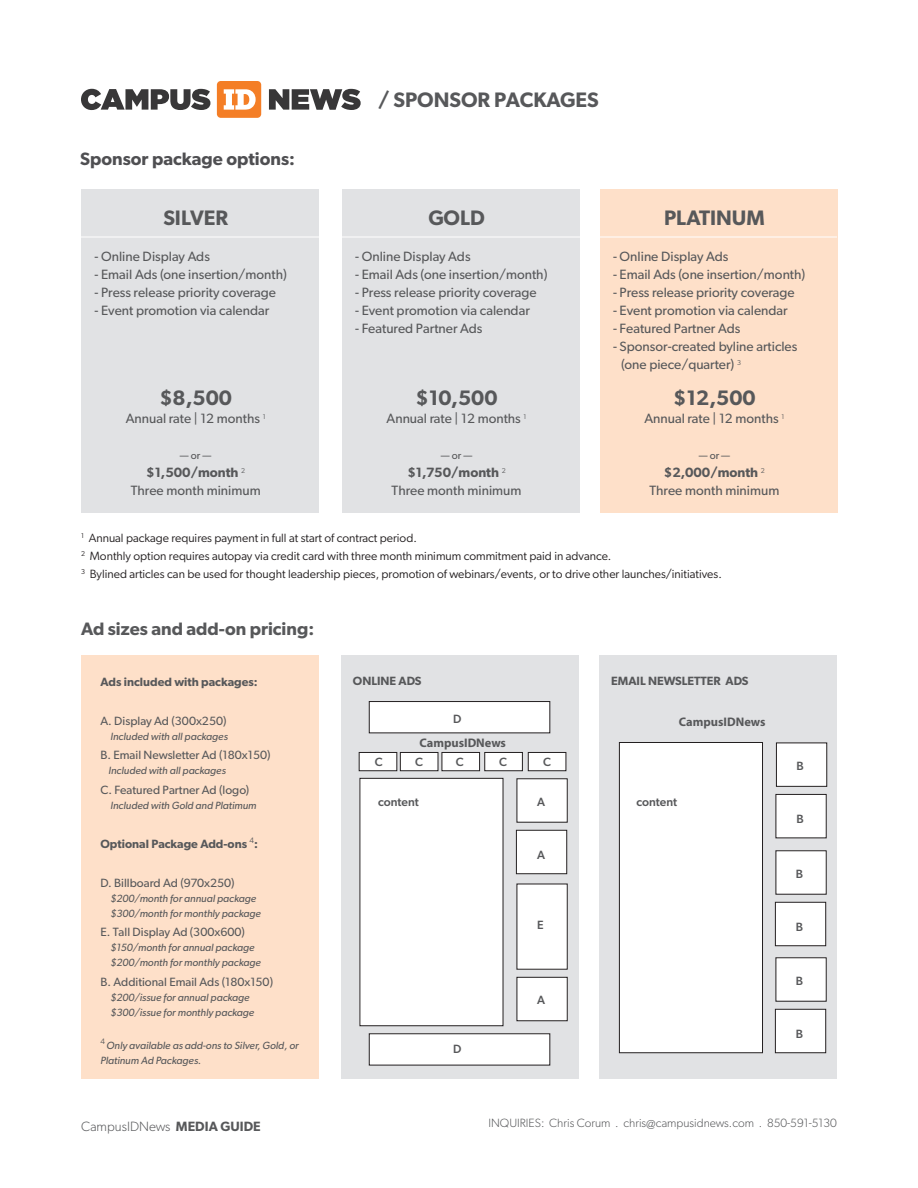
<style>
.page{position:relative;width:918px;height:1188px;background:#fff}
.page>*{position:absolute;margin:0;border:0;box-sizing:border-box;transform-origin:0 0}
.t1{font:600 21px "Gibson";color:#57585a}
.t2{font:600 18px "Gibson";color:#57585a}
.t3{font:600 18px "Gibson";color:#4f4f52}
.t4{font:13.5px "Gibson";color:#57585a}
.t5{font:600 13.5px "Gibson";color:#57585a}
.t6{font:300 13.5px "Gibson";color:#57585a}
.t7{font:700 12.45px "Myriad Pro";color:#57585a}
.t8{font:700 12.45px "Myriad Pro";color:#231f20}
.t9{font:12px "Gibson";color:#231f20}
.t10{font:12px "Gibson";color:#57585a}
.t11{font:600 12px "Gibson";color:#57585a}
.t12{font:300 12px "Gibson";color:#57585a}
.t13{font:500 12px "Gibson";color:#57585a}
.t14{font:italic 10.5px/15px "Gibson";color:#57585a}
.t15{font:10.5px "Gibson";color:#57585a}
.s1{font-family:"Gibson";font-weight:500;font-size:12px;color:#57585a}
.s2{font-weight:600}
</style>
<div class="page">
<div style="left:81px;top:655px;width:237px;height:423px;background:#fee0c9"></div>
<div style="left:342px;top:655px;width:237px;height:423px;background:#e1e2e4"></div>
<div style="left:599px;top:655px;width:238px;height:423px;background:#e1e2e4"></div>
<div style="left:217px;top:81px;width:44px;height:37px;background:#f47e26;border-radius:4px"></div>
<svg style="left:81px;top:89px;width:129px;height:21px"></svg>
<svg style="left:224px;top:89px;width:32px;height:21px"></svg>
<svg style="left:269px;top:89px;width:92px;height:21px"></svg>
<div style="left:81px;top:189px;width:238px;height:324px;background:#e1e2e4"></div>
<div style="left:342px;top:189px;width:238px;height:324px;background:#e1e2e4"></div>
<div style="left:600px;top:189px;width:237px;height:324px;background:#fee0c9"></div>
<div style="left:517px;top:779px;width:50px;height:43px;background:#fff"></div>
<div style="left:517px;top:778px;width:51px;height:44px;border:1px solid #231f20"></div>
<div style="left:360px;top:778px;width:143px;height:248px;background:#fff"></div>
<div style="left:360px;top:778px;width:143px;height:248px;border:1px solid #231f20"></div>
<div style="left:517px;top:884px;width:50px;height:85px;background:#fff"></div>
<div style="left:517px;top:884px;width:51px;height:85px;border:1px solid #231f20"></div>
<div style="left:517px;top:977px;width:50px;height:44px;background:#fff"></div>
<div style="left:517px;top:977px;width:51px;height:44px;border:1px solid #231f20"></div>
<div style="left:400px;top:752px;width:38px;height:19px;background:#fff"></div>
<div style="left:400px;top:752px;width:38px;height:19px;border:1px solid #231f20"></div>
<div style="left:442px;top:752px;width:38px;height:19px;background:#fff"></div>
<div style="left:442px;top:752px;width:38px;height:19px;border:1px solid #231f20"></div>
<div style="left:485px;top:752px;width:37px;height:19px;background:#fff"></div>
<div style="left:484px;top:752px;width:39px;height:19px;border:1px solid #231f20"></div>
<div style="left:528px;top:752px;width:38px;height:19px;background:#fff"></div>
<div style="left:528px;top:752px;width:38px;height:19px;border:1px solid #231f20"></div>
<div style="left:369px;top:702px;width:181px;height:31px;background:#fff"></div>
<div style="left:369px;top:701px;width:181px;height:32px;border:1px solid #231f20"></div>
<div style="left:359px;top:752px;width:38px;height:19px;background:#fff"></div>
<div style="left:359px;top:752px;width:38px;height:19px;border:1px solid #231f20"></div>
<div style="left:369px;top:1034px;width:181px;height:31px;background:#fff"></div>
<div style="left:516px;top:830px;width:51px;height:44px;background:#fff"></div>
<div style="left:516px;top:830px;width:51px;height:44px;border:1px solid #231f20"></div>
<div style="left:776px;top:743px;width:51px;height:43px;background:#fff"></div>
<div style="left:776px;top:743px;width:51px;height:44px;border:1px solid #231f20"></div>
<div style="left:619px;top:742px;width:144px;height:311px;background:#fff"></div>
<div style="left:619px;top:742px;width:144px;height:311px;border:1px solid #231f20"></div>
<div style="left:776px;top:794px;width:50px;height:44px;background:#fff"></div>
<div style="left:776px;top:794px;width:51px;height:44px;border:1px solid #231f20"></div>
<div style="left:776px;top:851px;width:50px;height:43px;background:#fff"></div>
<div style="left:775px;top:902px;width:51px;height:44px;background:#fff"></div>
<div style="left:775px;top:902px;width:51px;height:44px;border:1px solid #231f20"></div>
<div style="left:776px;top:958px;width:50px;height:43px;background:#fff"></div>
<div style="left:775px;top:1009px;width:51px;height:44px;background:#fff"></div>
<div style="left:775px;top:1009px;width:51px;height:44px;border:1px solid #231f20"></div>
<hr style="left:81px;top:237px;width:756px;height:1px;background:#fff">
<p class="t3" style="left:80px;top:148px;width:216px">Sponsor package options:</p>
<p class="t1" style="left:163px;top:205px;width:66px">SILVER</p>
<p class="t4" style="left:94px;top:249px;width:117px">- Online Display Ads</p>
<p class="t4" style="left:94px;top:267px;width:194px">- Email Ads (one insertion/month)</p>
<p class="t4" style="left:94px;top:285px;width:183px">- Press release priority coverage</p>
<p class="t4" style="left:94px;top:303px;width:176px">- Event promotion via calendar</p>
<p class="t1" style="left:159px;top:385px;width:74px">$8,500</p>
<p class="t4" style="left:126px;top:411px;width:141px">Annual rate | 12 months <sup>1</sup></p>
<p class="t15" style="left:180px;top:449px;width:33px">— or —</p>
<p class="t5" style="left:146px;top:465px;width:101px">$1,500/month <sup>2</sup></p>
<p class="t4" style="left:131px;top:483px;width:131px">Three month minimum</p>
<p class="t1" style="left:378px;top:87px;width:222px">/ SPONSOR PACKAGES</p>
<p class="t1" style="left:428px;top:205px;width:58px">GOLD</p>
<p class="t4" style="left:355px;top:249px;width:117px">- Online Display Ads</p>
<p class="t4" style="left:355px;top:267px;width:194px">- Email Ads (one insertion/month)</p>
<p class="t4" style="left:355px;top:285px;width:183px">- Press release priority coverage</p>
<p class="t4" style="left:355px;top:303px;width:176px">- Event promotion via calendar</p>
<p class="t4" style="left:355px;top:321px;width:129px">- Featured Partner Ads</p>
<p class="t1" style="left:416px;top:385px;width:83px">$10,500</p>
<p class="t4" style="left:387px;top:411px;width:141px">Annual rate | 12 months <sup>1</sup></p>
<p class="t15" style="left:441px;top:449px;width:33px">— or —</p>
<p class="t5" style="left:407px;top:465px;width:100px">$1,750/month <sup>2</sup></p>
<p class="t4" style="left:392px;top:483px;width:131px">Three month minimum</p>
<p class="t1" style="left:664px;top:205px;width:102px">PLATINUM</p>
<p class="t4" style="left:613px;top:249px;width:117px">- Online Display Ads</p>
<p class="t4" style="left:613px;top:267px;width:194px">- Email Ads (one insertion/month)</p>
<p class="t4" style="left:613px;top:285px;width:183px">- Press release priority coverage</p>
<p class="t4" style="left:613px;top:303px;width:176px">- Event promotion via calendar</p>
<p class="t4" style="left:613px;top:321px;width:129px">- Featured Partner Ads</p>
<p class="t4" style="left:613px;top:339px;width:186px">- Sponsor-created byline articles</p>
<p class="t4" style="left:621px;top:357px;width:122px">(one piece/quarter) <sup>3</sup></p>
<p class="t1" style="left:673px;top:385px;width:84px">$12,500</p>
<p class="t4" style="left:644px;top:411px;width:141px">Annual rate | 12 months <sup>1</sup></p>
<p class="t15" style="left:699px;top:449px;width:33px">— or —</p>
<p class="t5" style="left:664px;top:465px;width:102px">$2,000/month <sup>2</sup></p>
<p class="t4" style="left:649px;top:483px;width:131px">Three month minimum</p>
<p class="t9" style="left:81px;top:531px;width:337px"><sup>1</sup> Annual package requires payment in full at start of contract period.</p>
<p class="t9" style="left:81px;top:549px;width:532px"><sup>2</sup> Monthly option requires autopay via credit card with three month minimum commitment paid in advance.</p>
<p class="t9" style="left:81px;top:567px;width:642px"><sup>3</sup> Bylined articles can be used for thought leadership pieces, promotion of webinars/events, or to drive other launches/initiatives.</p>
<p class="t2" style="left:81px;top:618px;width:235px">Ad sizes and add-on pricing:</p>
<p class="t11" style="left:100px;top:674px;width:159px">Ads included with packages:</p>
<p class="t10" style="left:100px;top:713px;width:128px">A. Display Ad (300x250)</p>
<p class="t14" style="left:111px;top:728px;width:119px">Included with all packages</p>
<p class="t10" style="left:100px;top:748px;width:172px">B. Email Newsletter Ad (180x150)</p>
<p class="t14" style="left:109px;top:763px;width:119px">Included with all packages</p>
<p class="t10" style="left:100px;top:782px;width:150px">C. Featured Partner Ad (logo)</p>
<p class="t14" style="left:111px;top:797px;width:147px">Included with Gold and Platimum</p>
<p class="t11" style="left:100px;top:836px;width:159px">Optional Package Add-ons <sup>4</sup>:</p>
<p class="t10" style="left:100px;top:875px;width:136px">D. Billboard Ad (970x250)</p>
<p class="t14" style="left:111px;top:890px;width:147px">$200/month for annual package</p>
<p class="t14" style="left:111px;top:905px;width:152px">$300/month for monthly package</p>
<p class="t10" style="left:100px;top:925px;width:146px">E. Tall Display Ad (300x600)</p>
<p class="t14" style="left:111px;top:940px;width:146px">$150/month for annual package</p>
<p class="t14" style="left:111px;top:955px;width:152px">$200/month for monthly package</p>
<p class="t10" style="left:100px;top:974px;width:174px">B. Additional Email Ads (180x150)</p>
<p class="t14" style="left:111px;top:989px;width:141px">$200/issue for annual package</p>
<p class="t14" style="left:111px;top:1004px;width:145px">$300/issue for monthly package</p>
<p class="t14" style="left:100px;top:1037px;width:200px"><sup>4</sup> Only available as add-ons to Silver, Gold, or<br>Platinum Ad Packages.</p>
<p class="t11" style="left:353px;top:673px;width:70px">ONLINE ADS</p>
<p class="t11" style="left:611px;top:673px;width:139px">EMAIL NEWSLETTER ADS</p>
<p class="t13" style="left:375px;top:755px;width:9px">C</p>
<p class="t13" style="left:453px;top:711px;width:10px">D</p>
<p class="t7" style="left:419px;top:735px;width:88px">CampusIDNews</p>
<p class="t8" style="left:489px;top:755px;width:19px">B<span class="s1">C</span></p>
<p class="t13" style="left:415px;top:755px;width:9px">C</p>
<p class="t13" style="left:456px;top:755px;width:9px">C</p>
<p class="t13" style="left:543px;top:755px;width:9px">C</p>
<p class="t7" style="left:679px;top:714px;width:88px">CampusIDNews</p>
<p class="t13" style="left:537px;top:795px;width:9px">A</p>
<p class="t13" style="left:378px;top:795px;width:42px">content</p>
<p class="t13" style="left:636px;top:795px;width:42px">content</p>
<p class="t13" style="left:537px;top:848px;width:9px">A</p>
<p class="t13" style="left:537px;top:918px;width:8px">E</p>
<p class="t13" style="left:453px;top:1042px;width:10px">D</p>
<p class="t13" style="left:537px;top:993px;width:9px">A</p>
<p class="t13" style="left:796px;top:759px;width:9px">B</p>
<p class="t13" style="left:796px;top:812px;width:9px">B</p>
<p class="t13" style="left:796px;top:867px;width:9px">B</p>
<p class="t13" style="left:796px;top:920px;width:9px">B</p>
<p class="t13" style="left:796px;top:974px;width:9px">B</p>
<p class="t13" style="left:796px;top:1027px;width:9px">B</p>
<p class="t6" style="left:81px;top:1119px;width:181px">CampusIDNews <span class="s2">MEDIA GUIDE</span></p>
<p class="t12" style="left:488px;top:1116px;width:350px">INQUIRIES: Chris Corum . chris@campusidnews.com . 850-591-5130</p>
</div>
